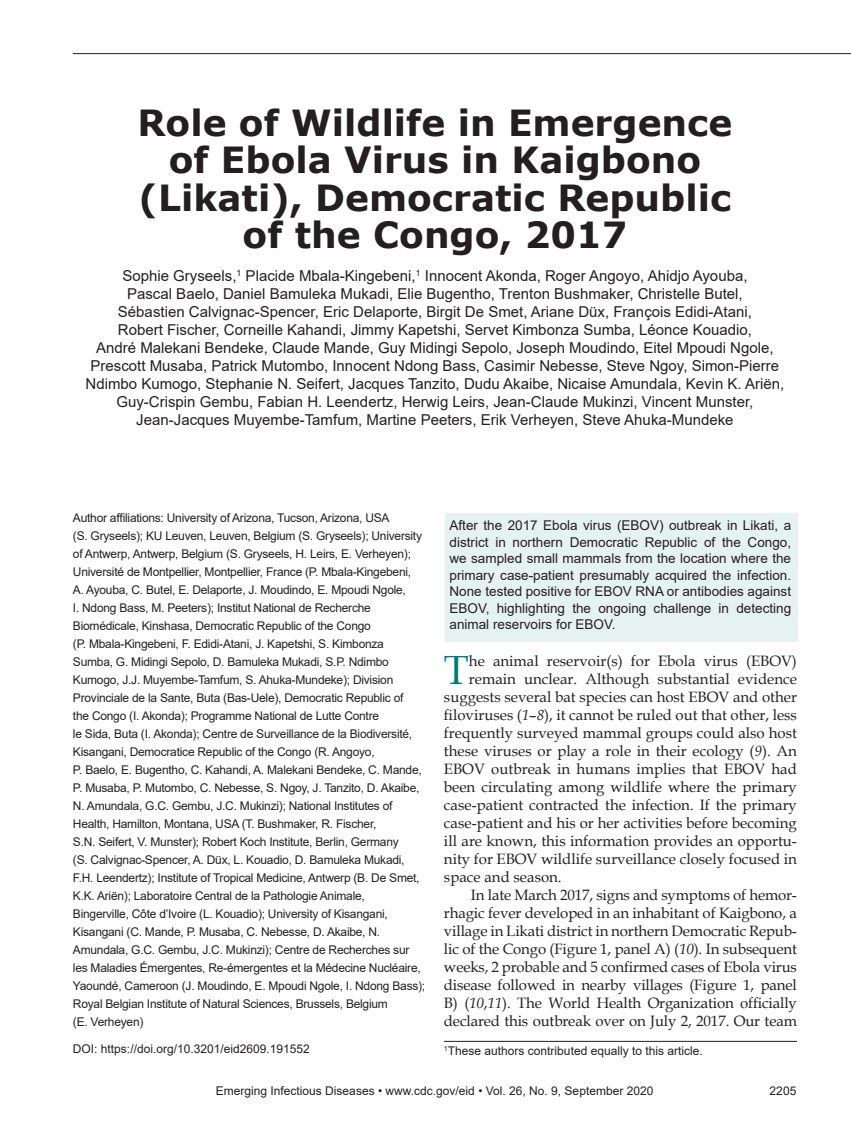
<style>
.page{position:relative;width:851px;height:1134px;background:#fff}
.page>*{position:absolute;margin:0;border:0;box-sizing:border-box;transform-origin:0 0}
.Drop_Cap{font:40.8px "Book Antiqua";color:#007d70}
.Article_Title{font:700 36px/37.5px "Verdana";color:#231f20;text-align:center}
.Authors{font:15px/18px "Arial";color:#231f20;text-align:center}
.Drop_Cap-2{font:15px "Book Antiqua";color:#231f20}
.Body_Text{font:15px/18px "Book Antiqua";letter-spacing:-.01em;color:#231f20;text-align:justify}
.Abstract{font:13.5px/16.5px "Arial";color:#231f20;text-align:justify}
.Affiliations{font:12px/18px "Arial";letter-spacing:-.02em;color:#231f20}
.Affiliations-2{font:12px "Arial";color:#231f20}
.Footnote{font:12px "Arial";color:#231f20}
.DOI{font:12px "Arial";color:#231f20}
.s1{font-style:italic}
</style>
<div class="page">
<hr style="left:73px;top:53px;width:777px;height:1px;background:#231f20">
<div style="left:445px;top:513px;width:353px;height:129px;background:#e6f2f0"></div>
<hr style="left:444px;top:1041px;width:353px;height:1px;background:#231f20">
<p class="Article_Title" style="left:137px;top:103px;width:596px">Role of Wildlife in Emergence of Ebola Virus in Kaigbono (Likati), Democratic Republic of the Congo, 2017</p>
<p class="Authors" style="left:85px;top:267px;width:700px">Sophie Gryseels,<sup>1</sup> Placide Mbala-Kingebeni,<sup>1</sup> Innocent Akonda, Roger Angoyo, Ahidjo Ayouba,<br>Pascal Baelo, Daniel Bamuleka Mukadi, Elie Bugentho, Trenton Bushmaker, Christelle Butel,<br>Sébastien Calvignac-Spencer, Eric Delaporte, Birgit De Smet, Ariane Düx, François Edidi-Atani,<br>Robert Fischer, Corneille Kahandi, Jimmy Kapetshi, Servet Kimbonza Sumba, Léonce Kouadio,<br>André Malekani Bendeke, Claude Mande, Guy Midingi Sepolo, Joseph Moudindo, Eitel Mpoudi Ngole, Prescott Musaba, Patrick Mutombo, Innocent Ndong Bass, Casimir Nebesse, Steve Ngoy, Simon-Pierre Ndimbo Kumogo, Stephanie N. Seifert, Jacques Tanzito, Dudu Akaibe, Nicaise Amundala, Kevin K. Ariën, Guy-Crispin Gembu, Fabian H. Leendertz, Herwig Leirs, Jean-Claude Mukinzi, Vincent Munster, Jean-Jacques Muyembe-Tamfum, Martine Peeters, Erik Verheyen, Steve Ahuka-Mundeke</p>
<p class="Affiliations" style="left:73px;top:508px;width:354px">Author affiliations: University of Arizona, Tucson, Arizona, USA<br>(S. Gryseels); KU Leuven, Leuven, Belgium (S. Gryseels); University of Antwerp, Antwerp, Belgium (S. Gryseels, H. Leirs, E. Verheyen); Université de Montpellier, Montpellier, France (P. Mbala-Kingebeni, A. Ayouba, C. Butel, E. Delaporte, J. Moudindo, E. Mpoudi Ngole,<br>I. Ndong Bass, M. Peeters); Institut National de Recherche Biomédicale, Kinshasa, Democratic Republic of the Congo<br>(P. Mbala-Kingebeni, F. Edidi-Atani, J. Kapetshi, S. Kimbonza Sumba, G. Midingi Sepolo, D. Bamuleka Mukadi, S.P. Ndimbo Kumogo, J.J. Muyembe-Tamfum, S. Ahuka-Mundeke); Division Provinciale de la Sante, Buta (Bas-Uele), Democratic Republic of<br>the Congo (I. Akonda); Programme National de Lutte Contre<br>le Sida, Buta (I. Akonda); Centre de Surveillance de la Biodiversité, Kisangani, Democratice Republic of the Congo (R. Angoyo,<br>P. Baelo, E. Bugentho, C. Kahandi, A. Malekani Bendeke, C. Mande, P. Musaba, P. Mutombo, C. Nebesse, S. Ngoy, J. Tanzito, D. Akaibe, N. Amundala, G.C. Gembu, J.C. Mukinzi); National Institutes of Health, Hamilton, Montana, USA (T. Bushmaker, R. Fischer,<br>S.N. Seifert, V. Munster); Robert Koch Institute, Berlin, Germany<br>(S. Calvignac-Spencer, A. Düx, L. Kouadio, D. Bamuleka Mukadi, F.H. Leendertz); Institute of Tropical Medicine, Antwerp (B. De Smet, K.K. Ariën); Laboratoire Central de la Pathologie Animale,<br>Bingerville, Côte d’Ivoire (L. Kouadio); University of Kisangani, Kisangani (C. Mande, P. Musaba, C. Nebesse, D. Akaibe, N.<br>Amundala, G.C. Gembu, J.C. Mukinzi); Centre de Recherches sur les Maladies Émergentes, Re-émergentes et la Médecine Nucléaire, Yaoundé, Cameroon (J. Moudindo, E. Mpoudi Ngole, I. Ndong Bass); Royal Belgian Institute of Natural Sciences, Brussels, Belgium<br>(E. Verheyen)</p>
<p class="DOI" style="left:73px;top:1040px;width:238px">DOI: https://doi.org/10.3201/eid2609.191552</p>
<p class="Footnote" style="left:444px;top:1043px;width:260px"><sup>1</sup>These authors contributed equally to this article.</p>
<p class="Abstract" style="left:449px;top:517px;width:343px">After the 2017 Ebola virus (EBOV) outbreak in Likati, a district in northern Democratic Republic of the Congo, we sampled small mammals from the location where the primary case-patient presumably acquired the infection.<br>None tested positive for EBOV RNA or antibodies against EBOV, highlighting the ongoing challenge in detecting animal reservoirs for EBOV.</p>
<p class="Drop_Cap" style="left:444px;top:642px;width:26px">T</p>
<p class="Drop_Cap-2" style="left:469px;top:651px;width:329px">he animal reservoir(s) for Ebola virus (EBOV)</p>
<p class="Drop_Cap-2" style="left:469px;top:669px;width:329px">remain unclear. Although substantial evidence</p>
<p class="Drop_Cap-2" style="left:444px;top:687px;width:354px">suggests several bat species can host EBOV and other</p>
<p class="Drop_Cap-2" style="left:444px;top:705px;width:354px">filoviruses (<span class="s1">1</span>–<span class="s1">8</span>), it cannot be ruled out that other, less</p>
<p class="Drop_Cap-2" style="left:444px;top:723px;width:354px">frequently surveyed mammal groups could also host</p>
<p class="Drop_Cap-2" style="left:444px;top:741px;width:354px">these viruses or play a role in their ecology (<span class="s1">9</span>). An</p>
<p class="Drop_Cap-2" style="left:444px;top:759px;width:354px">EBOV outbreak in humans implies that EBOV had</p>
<p class="Drop_Cap-2" style="left:444px;top:777px;width:354px">been circulating among wildlife where the primary</p>
<p class="Drop_Cap-2" style="left:444px;top:795px;width:354px">case-patient contracted the infection. If the primary</p>
<p class="Drop_Cap-2" style="left:444px;top:813px;width:354px">case-patient and his or her activities before becoming</p>
<p class="Drop_Cap-2" style="left:444px;top:831px;width:354px">ill are known, this information provides an opportu-</p>
<p class="Drop_Cap-2" style="left:444px;top:849px;width:354px">nity for EBOV wildlife surveillance closely focused in</p>
<p class="Drop_Cap-2" style="left:444px;top:867px;width:119px">space and season.</p>
<p class="Body_Text" style="left:444px;top:886px;width:354px;text-indent:27px">In late March 2017, signs and symptoms of hemor&shy;rhagic fever developed in an inhabitant of Kaigbono, a village in Likati district in northern Democratic Repub&shy;lic of the Congo (Figure 1, panel A) (<span class="s1">10</span>). In subsequent weeks, 2 probable and 5 confirmed cases of Ebola virus disease followed in nearby villages (Figure 1, panel B) (<span class="s1">10</span>,<span class="s1">11</span>). The World Health Organization officially declared this outbreak over on July 2, 2017. Our team</p>
<p class="Affiliations-2" style="left:216px;top:1083px;width:439px">Emerging Infectious Diseases • www.cdc.gov/eid • Vol. 26, No. 9, September 2020</p>
<p class="Affiliations" style="left:769px;top:1082px;width:28px">2205</p>
</div>
